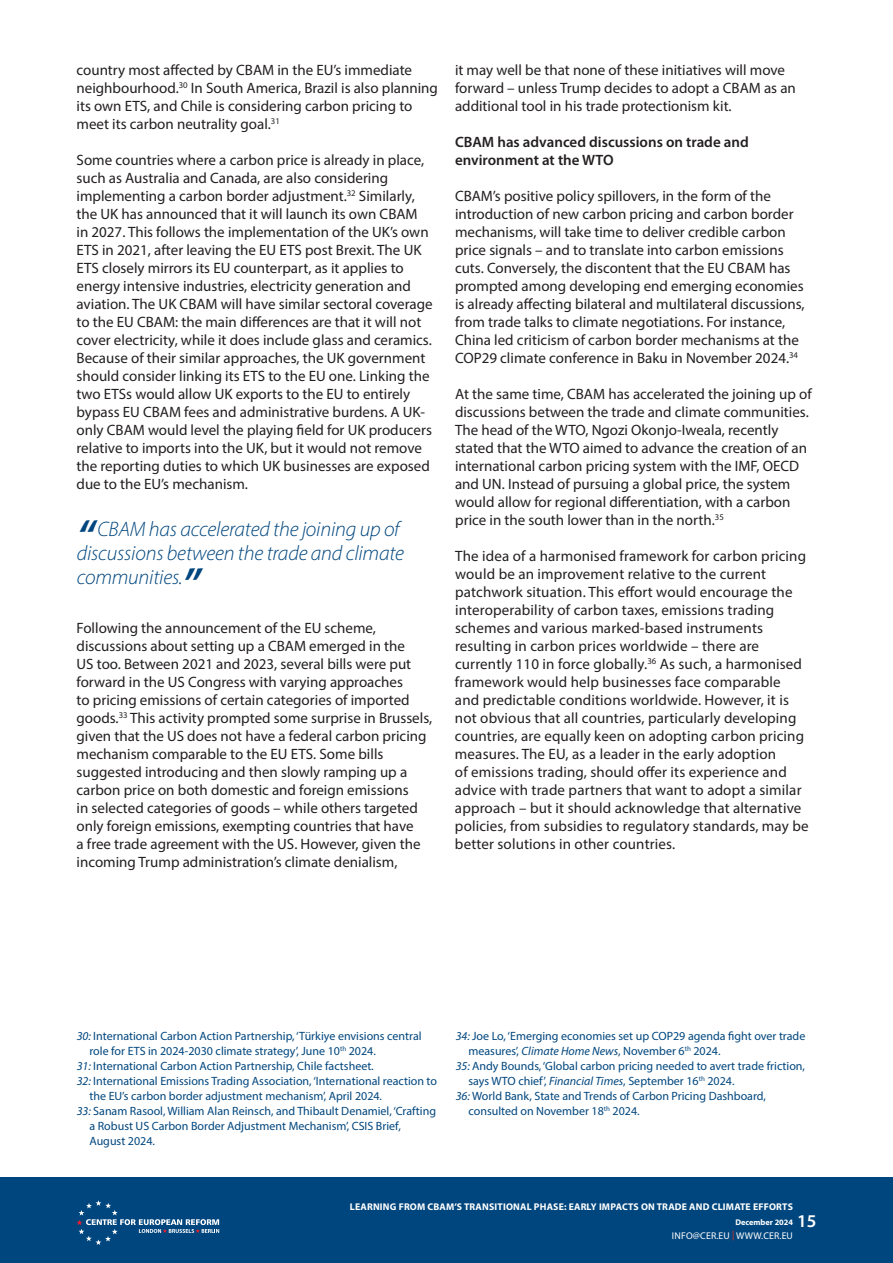
<style>
.page{position:relative;width:893px;height:1263px;background:#fff}
.page>*{position:absolute;margin:0;border:0;box-sizing:border-box;transform-origin:0 0}
.t1{font:italic 300 21px/24px "Myriad Pro";letter-spacing:-.01em;color:#00467e}
.t2{font:600 18px "Myriad Pro";color:#fff}
.Body_Copy{font:15px/18px "Myriad Pro";color:#231f20}
.Body_Copy-2{font:600 15px/18px "Myriad Pro";color:#231f20}
.Footnotes{font:12px/15px "Myriad Pro";color:#00467e}
.t3{font:700 9.75px "Myriad Pro";letter-spacing:.02em;color:#fff}
.t4{font:9.75px "Myriad Pro";letter-spacing:.02em;color:#fff}
.t5{font:700 8.25px "Myriad Pro";color:#fff}
.s1{font-weight:600;font-size:45px}
.s2{font-style:italic}
.s3{color:#ee2e22}
</style>
<div class="page">
<div style="left:0;top:1178px;width:893px;height:85px;background:#00467e"></div>
<svg style="left:77px;top:1200px;width:142px;height:45px"></svg>
<p class="Body_Copy" style="left:77px;top:61px;width:363px">country most affected by CBAM in the EU’s immediate neighbourhood.<sup>30</sup> In South America, Brazil is also planning its own ETS, and Chile is considering carbon pricing to meet its carbon neutrality goal.<sup>31</sup></p>
<p class="Body_Copy" style="left:77px;top:151px;width:358px">Some countries where a carbon price is already in place, such as Australia and Canada, are also considering implementing a carbon border adjustment.<sup>32</sup> Similarly, the UK has announced that it will launch its own CBAM in 2027. This follows the implementation of the UK’s own ETS in 2021, after leaving the EU ETS post Brexit. The UK ETS closely mirrors its EU counterpart, as it applies to energy intensive industries, electricity generation and aviation. The UK CBAM will have similar sectoral coverage to the EU CBAM: the main differences are that it will not cover electricity, while it does include glass and ceramics.<br>Because of their similar approaches, the UK government should consider linking its ETS to the EU one. Linking the two ETSs would allow UK exports to the EU to entirely bypass EU CBAM fees and administrative burdens. A UK&shy;only CBAM would level the playing field for UK producers relative to imports into the UK, but it would not remove the reporting duties to which UK businesses are exposed due to the EU’s mechanism.</p>
<p class="t1" style="left:77px;top:516px;width:329px"><span class="s1">“</span>CBAM has accelerated the joining up of discussions between the trade and climate communities.<span class="s1">”</span></p>
<p class="Body_Copy" style="left:77px;top:619px;width:357px">Following the announcement of the EU scheme, discussions about setting up a CBAM emerged in the<br>US too. Between 2021 and 2023, several bills were put forward in the US Congress with varying approaches<br>to pricing emissions of certain categories of imported goods.<sup>33</sup> This activity prompted some surprise in Brussels, given that the US does not have a federal carbon pricing mechanism comparable to the EU ETS. Some bills suggested introducing and then slowly ramping up a carbon price on both domestic and foreign emissions<br>in selected categories of goods – while others targeted only foreign emissions, exempting countries that have<br>a free trade agreement with the US. However, given the incoming Trump administration’s climate denialism,</p>
<p class="Body_Copy" style="left:455px;top:61px;width:342px">it may well be that none of these initiatives will move forward – unless Trump decides to adopt a CBAM as an additional tool in his trade protectionism kit.</p>
<p class="Body_Copy-2" style="left:455px;top:133px;width:295px">CBAM has advanced discussions on trade and environment at the WTO</p>
<p class="Body_Copy" style="left:455px;top:187px;width:351px">CBAM’s positive policy spillovers, in the form of the introduction of new carbon pricing and carbon border mechanisms, will take time to deliver credible carbon price signals – and to translate into carbon emissions cuts. Conversely, the discontent that the EU CBAM has prompted among developing end emerging economies is already affecting bilateral and multilateral discussions, from trade talks to climate negotiations. For instance, China led criticism of carbon border mechanisms at the COP29 climate conference in Baku in November 2024.<sup>34</sup></p>
<p class="Body_Copy" style="left:455px;top:385px;width:358px">At the same time, CBAM has accelerated the joining up of discussions between the trade and climate communities.<br>The head of the WTO, Ngozi Okonjo-Iweala, recently stated that the WTO aimed to advance the creation of an international carbon pricing system with the IMF, OECD and UN. Instead of pursuing a global price, the system would allow for regional differentiation, with a carbon price in the south lower than in the north.<sup>35</sup></p>
<p class="Body_Copy" style="left:455px;top:547px;width:355px">The idea of a harmonised framework for carbon pricing would be an improvement relative to the current patchwork situation. This effort would encourage the interoperability of carbon taxes, emissions trading schemes and various marked-based instruments resulting in carbon prices worldwide – there are currently 110 in force globally.<sup>36</sup> As such, a harmonised framework would help businesses face comparable and predictable conditions worldwide. However, it is not obvious that all countries, particularly developing countries, are equally keen on adopting carbon pricing measures. The EU, as a leader in the early adoption<br>of emissions trading, should offer its experience and advice with trade partners that want to adopt a similar approach – but it should acknowledge that alternative policies, from subsidies to regulatory standards, may be better solutions in other countries.</p>
<p class="Footnotes" style="left:89px;top:1028px;width:334px;text-indent:-13px"><span class="s2">30:</span> International Carbon Action Partnership, ‘Türkiye envisions central role for ETS in 2024-2030 climate strategy’, June 10<sup>th</sup> 2024.</p>
<p class="Footnotes" style="left:77px;top:1058px;width:299px"><span class="s2">31:</span> International Carbon Action Partnership, Chile factsheet.</p>
<p class="Footnotes" style="left:89px;top:1073px;width:349px;text-indent:-13px"><span class="s2">32:</span> International Emissions Trading Association, ‘International reaction to the EU’s carbon border adjustment mechanism’, April 2024.</p>
<p class="Footnotes" style="left:89px;top:1103px;width:348px;text-indent:-13px"><span class="s2">33:</span> Sanam Rasool, William Alan Reinsch, and Thibault Denamiel, ‘Crafting a Robust US Carbon Border Adjustment Mechanism’, CSIS Brief,<br>August 2024.</p>
<p class="Footnotes" style="left:468px;top:1028px;width:338px;text-indent:-13px"><span class="s2">34:</span> Joe Lo, ‘Emerging economies set up COP29 agenda fight over trade measures’, <span class="s2">Climate Home News</span>, November 6<sup>th</sup> 2024.</p>
<p class="Footnotes" style="left:468px;top:1058px;width:338px;text-indent:-13px"><span class="s2">35:</span> Andy Bounds, ‘Global carbon pricing needed to avert trade friction, says WTO chief’, <span class="s2">Financial Times</span>, September 16<sup>th</sup> 2024.</p>
<p class="Footnotes" style="left:468px;top:1088px;width:299px;text-indent:-13px"><span class="s2">36:</span> World Bank, State and Trends of Carbon Pricing Dashboard, consulted on November 18<sup>th</sup> 2024.</p>
<p class="t3" style="left:350px;top:1200px;width:445px">LEARNING FROM CBAM’S TRANSITIONAL PHASE: EARLY IMPACTS ON TRADE AND CLIMATE EFFORTS</p>
<p class="t5" style="left:735px;top:1217px;width:59px">December 2024</p>
<p class="t4" style="left:672px;top:1229px;width:123px">INFO@CER.EU <span class="s3">|</span> WWW.CER.EU</p>
<p class="t2" style="left:797px;top:1210px;width:21px">15</p>
</div>
